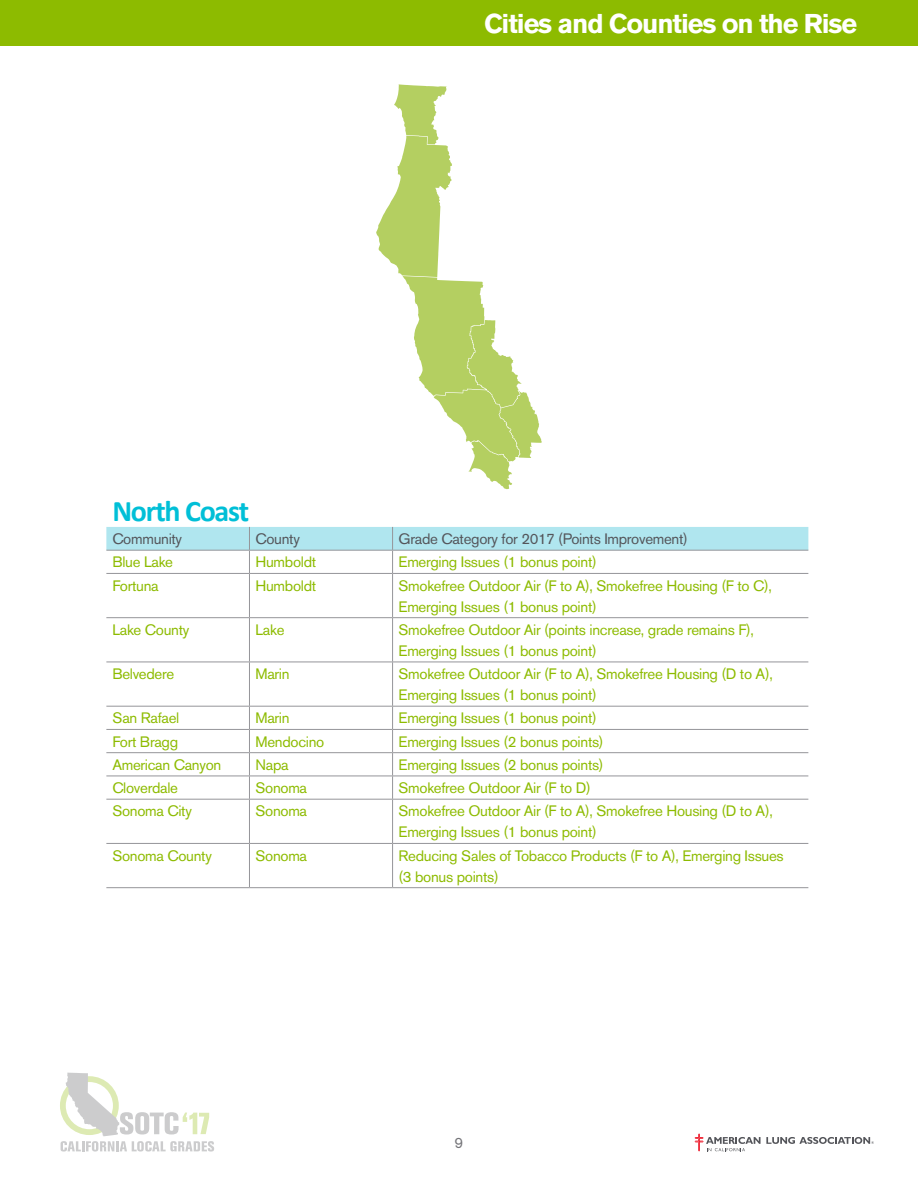
<style>
.page{position:relative;width:918px;height:1188px;background:#fff}
.page>*{position:absolute;margin:0;border:0;box-sizing:border-box;transform-origin:0 0}
.text{font:700 30px "Calibri";letter-spacing:-.04em;color:#00bfd7}
.Titles{font:700 27px "Akzidenz Grotesk BE";letter-spacing:-.04em;color:#fff}
.text-2{font:15px/21px "Akzidenz Grotesk BE";letter-spacing:-.02em;color:#8dbb00}
.text-3{font:15px "Akzidenz Grotesk BE";letter-spacing:-.02em;color:#54555a}
.t1{font:15px "Akzidenz Grotesk BE";color:#747478}
</style>
<div class="page">
<div style="left:0;top:0;width:918px;height:46px;background:#8dbb00"></div>
<svg style="left:106px;top:527px;width:702px;height:46px"></svg>
<hr style="left:106px;top:573px;width:143px;height:1px;background:#959599">
<hr style="left:249px;top:573px;width:144px;height:1px;background:#959599">
<hr style="left:249px;top:574px;width:1px;height:43px;background:#959599">
<hr style="left:393px;top:573px;width:415px;height:1px;background:#959599">
<hr style="left:392px;top:574px;width:1px;height:43px;background:#959599">
<hr style="left:106px;top:617px;width:143px;height:1px;background:#959599">
<hr style="left:249px;top:617px;width:144px;height:1px;background:#959599">
<hr style="left:249px;top:618px;width:1px;height:44px;background:#959599">
<hr style="left:393px;top:617px;width:415px;height:1px;background:#959599">
<hr style="left:392px;top:618px;width:1px;height:44px;background:#959599">
<hr style="left:106px;top:662px;width:143px;height:1px;background:#959599">
<hr style="left:249px;top:662px;width:144px;height:1px;background:#959599">
<hr style="left:249px;top:662px;width:1px;height:44px;background:#959599">
<hr style="left:393px;top:662px;width:415px;height:1px;background:#959599">
<hr style="left:392px;top:662px;width:1px;height:44px;background:#959599">
<hr style="left:106px;top:706px;width:143px;height:1px;background:#959599">
<hr style="left:249px;top:706px;width:144px;height:1px;background:#959599">
<hr style="left:393px;top:706px;width:415px;height:1px;background:#959599">
<hr style="left:106px;top:729px;width:143px;height:1px;background:#959599">
<hr style="left:249px;top:729px;width:144px;height:1px;background:#959599">
<hr style="left:393px;top:729px;width:415px;height:1px;background:#959599">
<hr style="left:106px;top:752px;width:143px;height:1px;background:#959599">
<hr style="left:249px;top:752px;width:144px;height:1px;background:#959599">
<hr style="left:393px;top:752px;width:415px;height:1px;background:#959599">
<hr style="left:106px;top:776px;width:143px;height:1px;background:#959599">
<hr style="left:249px;top:776px;width:144px;height:1px;background:#959599">
<svg style="left:249px;top:707px;width:1px;height:92px"></svg>
<hr style="left:393px;top:776px;width:415px;height:1px;background:#959599">
<svg style="left:392px;top:707px;width:1px;height:92px"></svg>
<hr style="left:106px;top:799px;width:143px;height:1px;background:#959599">
<hr style="left:249px;top:799px;width:144px;height:1px;background:#959599">
<hr style="left:249px;top:800px;width:1px;height:43px;background:#959599">
<hr style="left:393px;top:799px;width:415px;height:1px;background:#959599">
<hr style="left:392px;top:800px;width:1px;height:43px;background:#959599">
<hr style="left:106px;top:843px;width:143px;height:1px;background:#959599">
<hr style="left:249px;top:843px;width:144px;height:1px;background:#959599">
<hr style="left:249px;top:844px;width:1px;height:43px;background:#959599">
<hr style="left:393px;top:843px;width:415px;height:1px;background:#959599">
<hr style="left:392px;top:844px;width:1px;height:43px;background:#959599">
<hr style="left:106px;top:887px;width:143px;height:1px;background:#959599">
<hr style="left:249px;top:887px;width:144px;height:1px;background:#959599">
<hr style="left:393px;top:887px;width:415px;height:1px;background:#959599">
<svg style="left:376px;top:84px;width:166px;height:405px"></svg>
<svg style="left:695px;top:1133px;width:179px;height:19px"></svg>
<svg style="left:60px;top:1073px;width:154px;height:79px"></svg>
<p class="Titles" style="left:484px;top:8px;width:375px">Cities and Counties on the Rise</p>
<p class="text" style="left:112px;top:492px;width:138px">North Coast</p>
<p class="text-3" style="left:112px;top:530px;width:71px">Community</p>
<p class="text-3" style="left:255px;top:530px;width:46px">County</p>
<p class="text-3" style="left:399px;top:530px;width:291px">Grade Category for 2017 (Points Improvement)</p>
<p class="text-2" style="left:112px;top:552px;width:62px">Blue Lake</p>
<p class="text-2" style="left:255px;top:552px;width:62px">Humboldt</p>
<p class="text-2" style="left:399px;top:552px;width:200px">Emerging Issues (1 bonus point)</p>
<p class="text-2" style="left:112px;top:575px;width:48px">Fortuna</p>
<p class="text-2" style="left:255px;top:575px;width:62px">Humboldt</p>
<p class="text-2" style="left:399px;top:575px;width:375px">Smokefree Outdoor Air (F to A), Smokefree Housing (F to C),<br>Emerging Issues (1 bonus point)</p>
<p class="text-2" style="left:112px;top:619px;width:79px">Lake County</p>
<p class="text-2" style="left:255px;top:619px;width:31px">Lake</p>
<p class="text-2" style="left:399px;top:619px;width:357px">Smokefree Outdoor Air (points increase, grade remains F),<br>Emerging Issues (1 bonus point)</p>
<p class="text-2" style="left:112px;top:663px;width:63px">Belvedere</p>
<p class="text-2" style="left:255px;top:663px;width:36px">Marin</p>
<p class="text-2" style="left:399px;top:663px;width:376px">Smokefree Outdoor Air (F to A), Smokefree Housing (D to A),<br>Emerging Issues (1 bonus point)</p>
<p class="text-2" style="left:112px;top:708px;width:69px">San Rafael</p>
<p class="text-2" style="left:255px;top:708px;width:36px">Marin</p>
<p class="text-2" style="left:399px;top:708px;width:200px">Emerging Issues (1 bonus point)</p>
<p class="text-2" style="left:112px;top:731px;width:67px">Fort Bragg</p>
<p class="text-2" style="left:255px;top:731px;width:70px">Mendocino</p>
<p class="text-2" style="left:399px;top:731px;width:207px">Emerging Issues (2 bonus points)</p>
<p class="text-2" style="left:112px;top:754px;width:110px">American Canyon</p>
<p class="text-2" style="left:255px;top:754px;width:35px">Napa</p>
<p class="text-2" style="left:399px;top:754px;width:207px">Emerging Issues (2 bonus points)</p>
<p class="text-2" style="left:112px;top:777px;width:67px">Cloverdale</p>
<p class="text-2" style="left:255px;top:777px;width:53px">Sonoma</p>
<p class="text-2" style="left:399px;top:777px;width:194px">Smokefree Outdoor Air (F to D)</p>
<p class="text-2" style="left:112px;top:801px;width:81px">Sonoma City</p>
<p class="text-2" style="left:255px;top:801px;width:53px">Sonoma</p>
<p class="text-2" style="left:399px;top:801px;width:376px">Smokefree Outdoor Air (F to A), Smokefree Housing (D to A),<br>Emerging Issues (1 bonus point)</p>
<p class="text-2" style="left:112px;top:845px;width:101px">Sonoma County</p>
<p class="text-2" style="left:255px;top:845px;width:53px">Sonoma</p>
<p class="text-2" style="left:399px;top:845px;width:387px">Reducing Sales of Tobacco Products (F to A), Emerging Issues</p>
<p class="text-2" style="left:399px;top:866px;width:102px">(3 bonus points)</p>
<p class="t1" style="left:455px;top:1133px;width:10px">9</p>
</div>
